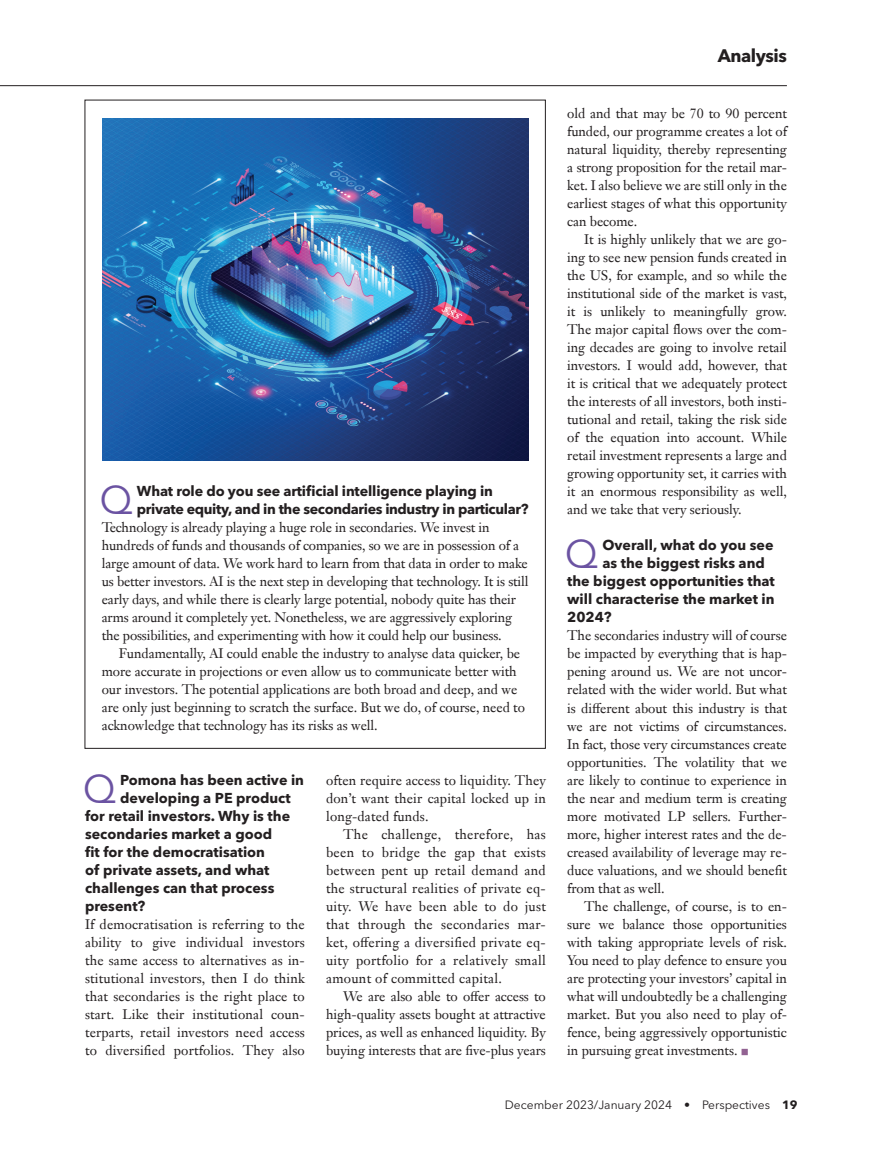
<style>
.page{position:relative;width:872px;height:1149px;background:#fff}
.page>*{position:absolute;margin:0;border:0;box-sizing:border-box;transform-origin:0 0}
.t1{font:39.6px "Avenir Next LT Pro";color:#6b53a2}
.t2{font:700 18px "Avenir Next LT Pro";letter-spacing:-.025em;color:#231f20}
.t3{font:700 14.25px "Avenir Next LT Pro";color:#231f20}
.t4{font:700 14.25px/18px "Avenir Next LT Pro";letter-spacing:-.025em;color:#231f20}
.t5{font:13.5px/18px "Janson Text LT Pro";letter-spacing:-.005em;color:#231f20;text-align:justify}
.t6{font:12px "Avenir Next LT Pro";color:#231f20}
.s1{color:#926292}
.s2{font-weight:700}
</style>
<div class="page">
<hr style="left:0;top:85px;width:787px;height:1px;background:#231f20">
<img style="left:102px;top:118px;width:427px;height:342px">
<h1 class="t1" style="left:100px;top:484px;width:35px">Q</h1>
<p class="t4" style="left:137px;top:483px;width:393px">What role do you see artificial intelligence playing in private equity, and in the secondaries industry in particular?</p>
<p class="t5" style="left:102px;top:519px;width:428px;text-align:left">Technology is already playing a huge role in secondaries. We invest in hundreds of funds and thousands of companies, so we are in possession of a large amount of data. We work hard to learn from that data in order to make us better investors. AI is the next step in developing that technology. It is still early days, and while there is clearly large potential, nobody quite has their arms around it completely yet. Nonetheless, we are aggressively exploring the possibilities, and experimenting with how it could help our business.</p>
<p class="t5" style="left:102px;top:645px;width:425px;text-align:left;text-indent:17px">Fundamentally, AI could enable the industry to analyse data quicker, be more accurate in projections or even allow us to communicate better with our investors. The potential applications are both broad and deep, and we are only just beginning to scratch the surface. But we do, of course, need to acknowledge that technology has its risks as well.</p>
<h1 class="t1" style="left:83px;top:772px;width:35px">Q</h1>
<p class="t3" style="left:120px;top:773px;width:185px">Pomona has been active in</p>
<p class="t5" style="left:326px;top:771px;width:221px">often require access to liquidity. They don’t want their capital locked up in long-dated funds.</p>
<p class="t5" style="left:326px;top:825px;width:221px;text-indent:17px">The challenge, therefore, has been to bridge the gap that exists between pent up retail demand and the structural realities of private eq&shy;uity. We have been able to do just that through the secondaries mar&shy;ket, offering a diversified private eq&shy;uity portfolio for a relatively small amount of committed capital.</p>
<p class="t5" style="left:326px;top:986px;width:221px;text-indent:17px">We are also able to offer access to high-quality assets bought at attractive prices, as well as enhanced liquidity. By buying interests that are five-plus years</p>
<p class="t3" style="left:120px;top:791px;width:172px">developing a PE product</p>
<p class="t3" style="left:85px;top:809px;width:207px">for retail investors. Why is the</p>
<p class="t3" style="left:85px;top:827px;width:189px">secondaries market a good</p>
<p class="t3" style="left:85px;top:845px;width:181px">fit for the democratisation</p>
<p class="t3" style="left:85px;top:863px;width:186px">of private assets, and what</p>
<p class="t3" style="left:85px;top:881px;width:191px">challenges can that process</p>
<p class="t3" style="left:85px;top:899px;width:62px">present?</p>
<p class="t5" style="left:85px;top:915px;width:221px">If democratisation is referring to the ability to give individual investors the same access to alternatives as in&shy;stitutional investors, then I do think that secondaries is the right place to start. Like their institutional coun&shy;terparts, retail investors need access to diversified portfolios. They also</p>
<h2 class="t2" style="left:717px;top:49px;width:71px">Analysis</h2>
<p class="t5" style="left:567px;top:105px;width:221px">old and that may be 70 to 90 percent funded, our programme creates a lot of natural liquidity, thereby representing a strong proposition for the retail mar&shy;ket. I also believe we are still only in the earliest stages of what this opportunity can become.</p>
<p class="t5" style="left:567px;top:231px;width:221px;text-indent:17px">It is highly unlikely that we are go&shy;ing to see new pension funds created in the US, for example, and so while the institutional side of the market is vast, it is unlikely to meaningfully grow.<br>The major capital flows over the com&shy;ing decades are going to involve retail investors. I would add, however, that it is critical that we adequately protect the interests of all investors, both insti&shy;tutional and retail, taking the risk side of the equation into account. While retail investment represents a large and growing opportunity set, it carries with it an enormous responsibility as well, and we take that very seriously.</p>
<h1 class="t1" style="left:565px;top:538px;width:35px">Q</h1>
<p class="t3" style="left:602px;top:539px;width:173px">Overall, what do you see</p>
<p class="t3" style="left:602px;top:557px;width:164px">as the biggest risks and</p>
<p class="t3" style="left:567px;top:575px;width:209px">the biggest opportunities that</p>
<p class="t3" style="left:567px;top:593px;width:209px">will characterise the market in</p>
<p class="t3" style="left:567px;top:611px;width:46px">2024?</p>
<p class="t5" style="left:567px;top:627px;width:221px">The secondaries industry will of course be impacted by everything that is hap&shy;pening around us. We are not uncor&shy;related with the wider world. But what is different about this industry is that we are not victims of circumstances.<br>In fact, those very circumstances create opportunities. The volatility that we are likely to continue to experience in the near and medium term is creating more motivated LP sellers. Further&shy;more, higher interest rates and the de&shy;creased availability of leverage may re&shy;duce valuations, and we should benefit from that as well.</p>
<p class="t5" style="left:567px;top:897px;width:221px;text-indent:17px">The challenge, of course, is to en&shy;sure we balance those opportunities with taking appropriate levels of risk.<br>You need to play defence to ensure you are protecting your investors’ capital in what will undoubtedly be a challenging market. But you also need to play of&shy;fence, being aggressively opportunistic in pursuing great investments. <span class="s1">■</span></p>
<p class="t6" style="left:505px;top:1099px;width:294px">December 2023/January 2024 • Perspectives <span class="s2">19</span></p>
</div>
